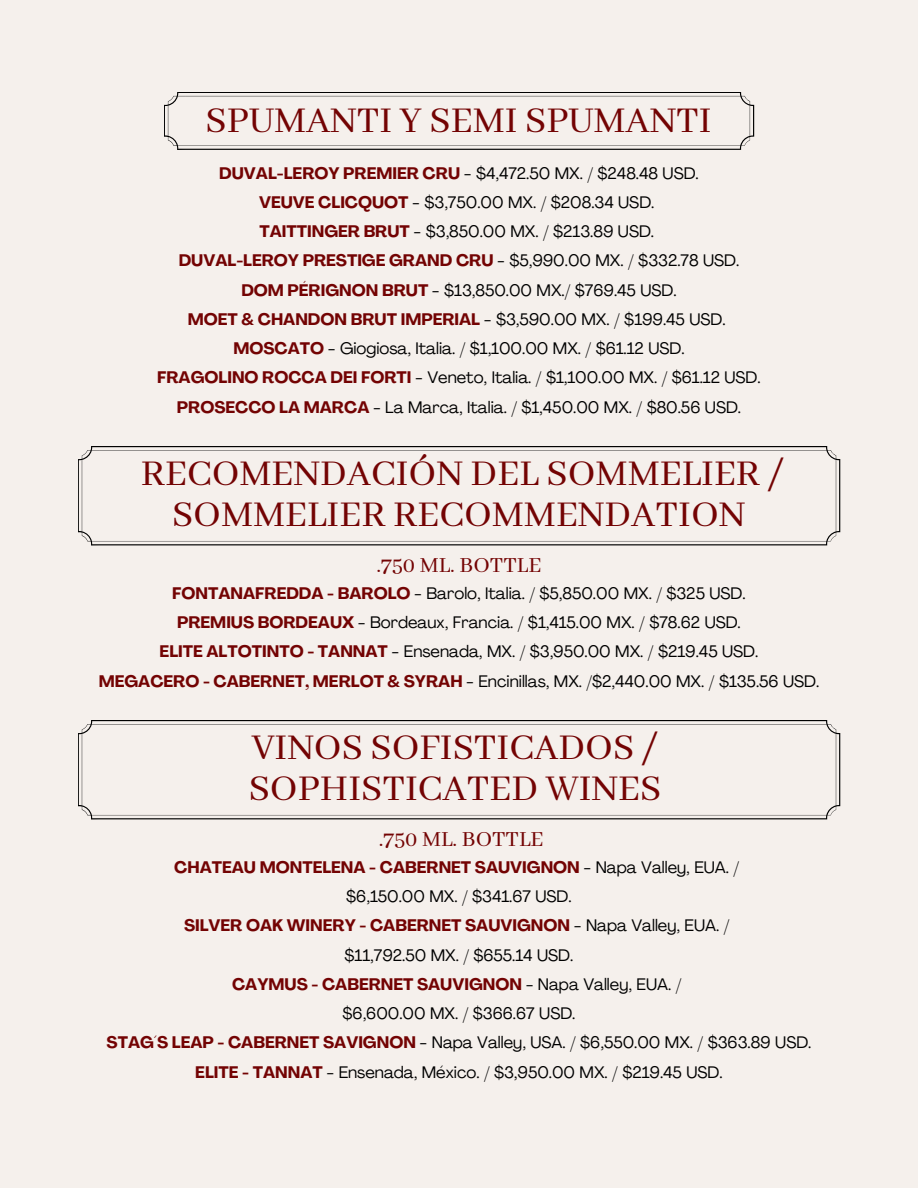
<style>
.page{position:relative;width:918px;height:1188px;background:#f5f0ec}
.page>*{position:absolute;margin:0;border:0;box-sizing:border-box;transform-origin:0 0}
.t1{font:40.5px/40.5px "Abhaya Libre";color:#730303;text-align:center}
.t2{font:24px "Abhaya Libre";color:#730303}
.t3{font:16.5px/29.2px "Agrandir";color:#000;text-align:center}
.s1{font-weight:700;color:#730303}
</style>
<div class="page">
<svg style="left:164px;top:92px;width:590px;height:58px"></svg>
<svg style="left:78px;top:446px;width:762px;height:99px"></svg>
<svg style="left:78px;top:720px;width:762px;height:99px"></svg>
<h1 class="t1" style="left:206px;top:102px;width:508px">SPUMANTI Y SEMI SPUMANTI</h1>
<p class="t3" style="left:157px;top:160px;width:605px"><span class="s1">DUVAL-LEROY PREMIER CRU</span> - $4,472.50 MX. / $248.48 USD.<br><span class="s1">VEUVE CLICQUOT</span> - $3,750.00 MX. / $208.34 USD.<br><span class="s1">TAITTINGER BRUT</span> - $3,850.00 MX. / $213.89 USD.<br><span class="s1">DUVAL-LEROY PRESTIGE GRAND CRU</span> - $5,990.00 MX. / $332.78 USD.<br><span class="s1">DOM PÉRIGNON BRUT</span> - $13,850.00 MX./ $769.45 USD.<br><span class="s1">MOET &amp; CHANDON BRUT IMPERIAL</span> - $3,590.00 MX. / $199.45 USD.<br><span class="s1">MOSCATO</span> - Giogiosa, Italia. / $1,100.00 MX. / $61.12 USD.<br><span class="s1">FRAGOLINO ROCCA DEI FORTI</span> - Veneto, Italia. / $1,100.00 MX. / $61.12 USD.<br><span class="s1">PROSECCO LA MARCA</span> - La Marca, Italia. / $1,450.00 MX. / $80.56 USD.</p>
<h1 class="t1" style="left:141px;top:455px;width:645px">RECOMENDACIÓN DEL SOMMELIER /<br>SOMMELIER RECOMMENDATION</h1>
<h2 class="t2" style="left:377px;top:552px;width:166px">.750 ML. BOTTLE</h2>
<p class="t3" style="left:99px;top:580px;width:722px"><span class="s1">FONTANAFREDDA - BAROLO</span> - Barolo, Italia. / $5,850.00 MX. / $325 USD.<br><span class="s1">PREMIUS BORDEAUX</span> - Bordeaux, Francia. / $1,415.00 MX. / $78.62 USD.<br><span class="s1">ELITE ALTOTINTO - TANNAT</span> - Ensenada, MX. / $3,950.00 MX. / $219.45 USD.<br><span class="s1">MEGACERO - CABERNET, MERLOT &amp; SYRAH</span> - Encinillas, MX. /$2,440.00 MX. / $135.56 USD.</p>
<h1 class="t1" style="left:249px;top:729px;width:414px;text-align:left">VINOS SOFISTICADOS /<br>SOPHISTICATED WINES</h1>
<h2 class="t2" style="left:379px;top:826px;width:166px">.750 ML. BOTTLE</h2>
<p class="t3" style="left:107px;top:854px;width:706px"><span class="s1">CHATEAU MONTELENA - CABERNET SAUVIGNON</span> - Napa Valley, EUA. /<br>$6,150.00 MX. / $341.67 USD.<br><span class="s1">SILVER OAK WINERY - CABERNET SAUVIGNON</span> - Napa Valley, EUA. /<br>$11,792.50 MX. / $655.14 USD.<br><span class="s1">CAYMUS - CABERNET SAUVIGNON</span> - Napa Valley, EUA. /<br>$6,600.00 MX. / $366.67 USD.<br><span class="s1">STAG´S LEAP - CABERNET SAVIGNON</span> - Napa Valley, USA. / $6,550.00 MX. / $363.89 USD.<br><span class="s1">ELITE - TANNAT</span> - Ensenada, México. / $3,950.00 MX. / $219.45 USD.</p>
</div>
